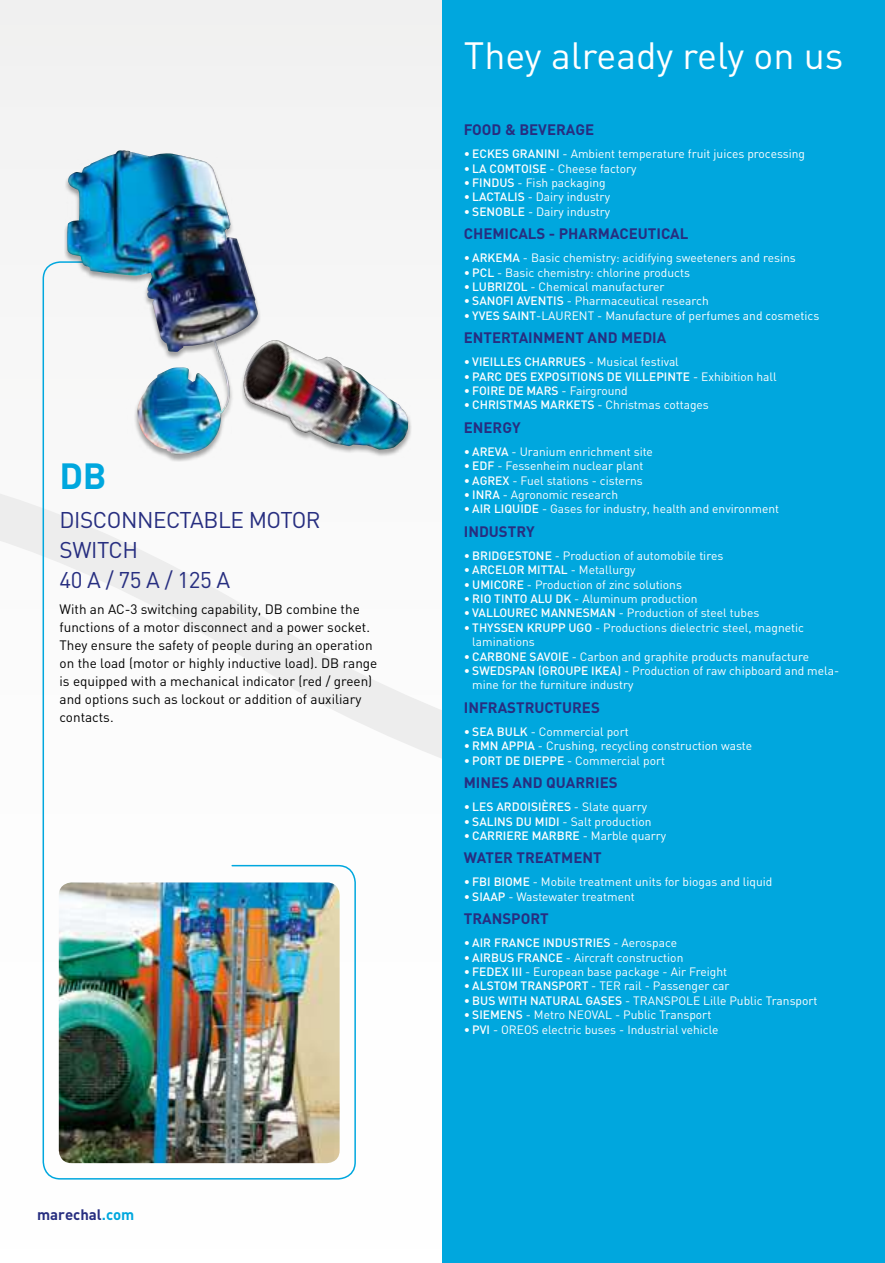
<style>
.page{position:relative;width:885px;height:1263px;background:#fff}
.page>*{position:absolute;margin:0;border:0;box-sizing:border-box;transform-origin:0 0}
.t1{font:37.5px "DIN";color:#fff}
.t2{font:700 36px "DIN";color:#00a7de}
.t3{font:22.5px/30px "DIN";letter-spacing:-.02em;color:#272e80}
.t4{font:700 15px "DIN";color:#272e80}
.t5{font:13.5px/18px "DIN";color:#000}
.t6{font:12px/14.4px "DIN";color:#fff}
.t7{font:500 12px "DIN";color:#fff}
.s1{color:#00a7de}
.s2{font-weight:500}
.s3{font-weight:400}
</style>
<div class="page">
<div style="left:0;top:0;width:442px;height:759px;background:#f3f3f3"></div>
<svg style="left:42px;top:261px;width:314px;height:919px"></svg>
<div style="left:442px;top:0;width:442px;height:1263px;background:#00a7de"></div>
<div style="left:240px;top:340px;width:171px;height:117px;background:#000;opacity:.35"></div>
<img style="left:262px;top:340px;width:146px;height:110px">
<div style="left:64px;top:151px;width:198px;height:311px;background:#000;opacity:.35"></div>
<img style="left:67px;top:150px;width:161px;height:261px">
<img style="left:59px;top:882px;width:280px;height:281px">
<h2 class="t2" style="left:60px;top:460px;width:49px">DB</h2>
<h3 class="t3" style="left:60px;top:506px;width:262px">DISCONNECTABLE MOTOR<br>SWITCH<br>40 A / 75 A / 125 A</h3>
<p class="t5" style="left:60px;top:601px;width:319px">With an AC-3 switching capability, DB combine the functions of a motor disconnect and a power socket.<br>They ensure the safety of people during an operation on the load (motor or highly inductive load). DB range is equipped with a mechanical indicator (red / green) and options such as lockout or addition of auxiliary contacts.</p>
<p class="t4" style="left:37px;top:1208px;width:99px">marechal<span class="s1">.com</span></p>
<h1 class="t1" style="left:463px;top:39px;width:381px">They already rely on us</h1>
<p class="t4" style="left:463px;top:123px;width:132px">FOOD &amp; BEVERAGE</p>
<p class="t6" style="left:463px;top:147px;width:343px">• <span class="s2">ECKES GRANINI</span> - Ambient temperature fruit juices processing</p>
<p class="t6" style="left:463px;top:162px;width:174px">• <span class="s2">LA COMTOISE</span> - Cheese factory</p>
<p class="t6" style="left:463px;top:176px;width:143px">• <span class="s2">FINDUS</span> - Fish packaging</p>
<p class="t6" style="left:463px;top:191px;width:148px">• <span class="s2">LACTALIS</span> - Dairy industry</p>
<p class="t6" style="left:463px;top:205px;width:148px">• <span class="s2">SENOBLE</span> - Dairy industry</p>
<p class="t4" style="left:463px;top:227px;width:226px">CHEMICALS - PHARMACEUTICAL</p>
<p class="t6" style="left:463px;top:251px;width:333px">• <span class="s2">ARKEMA</span> - Basic chemistry: acidifying sweeteners and resins</p>
<p class="t6" style="left:463px;top:266px;width:228px">• <span class="s2">PCL</span> - Basic chemistry: chlorine products</p>
<p class="t6" style="left:463px;top:280px;width:202px">• <span class="s2">LUBRIZOL</span> - Chemical manufacturer</p>
<p class="t6" style="left:463px;top:295px;width:246px">• <span class="s2">SANOFI AVENTIS</span> - Pharmaceutical research</p>
<p class="t6" style="left:463px;top:309px;width:357px">• <span class="s2">YVES SAINT</span>-LAURENT - Manufacture of perfumes and cosmetics</p>
<p class="t4" style="left:463px;top:331px;width:204px">ENTERTAINMENT AND MEDIA</p>
<p class="t6" style="left:463px;top:355px;width:216px">• <span class="s2">VIEILLES CHARRUES</span> - Musical festival</p>
<p class="t7" style="left:463px;top:369px;width:314px"><span class="s3">•</span> PARC DES EXPOSITIONS DE VILLEPINTE <span class="s3">- Exhibition hall</span></p>
<p class="t6" style="left:463px;top:384px;width:165px">• <span class="s2">FOIRE DE MARS</span> - Fairground</p>
<p class="t6" style="left:463px;top:399px;width:246px">• <span class="s2">CHRISTMAS MARKETS</span> - Christmas cottages</p>
<p class="t4" style="left:463px;top:421px;width:58px">ENERGY</p>
<p class="t6" style="left:463px;top:445px;width:191px">• <span class="s2">AREVA</span> - Uranium enrichment site</p>
<p class="t6" style="left:463px;top:459px;width:181px">• <span class="s2">EDF</span> - Fessenheim nuclear plant</p>
<p class="t6" style="left:463px;top:474px;width:180px">• <span class="s2">AGREX</span> - Fuel stations - cisterns</p>
<p class="t6" style="left:463px;top:488px;width:156px">• <span class="s2">INRA</span> - Agronomic research</p>
<p class="t6" style="left:463px;top:503px;width:317px">• <span class="s2">AIR LIQUIDE</span> - Gases for industry, health and environment</p>
<p class="t4" style="left:463px;top:525px;width:72px">INDUSTRY</p>
<p class="t6" style="left:463px;top:549px;width:261px">• <span class="s2">BRIDGESTONE</span> - Production of automobile tires</p>
<p class="t7" style="left:463px;top:563px;width:173px"><span class="s3">•</span> ARCELOR MITTAL <span class="s3">- Metallurgy</span></p>
<p class="t6" style="left:463px;top:578px;width:220px">• <span class="s2">UMICORE</span> - Production of zinc solutions</p>
<p class="t6" style="left:463px;top:592px;width:235px">• <span class="s2">RIO TINTO ALU DK</span> - Aluminum production</p>
<p class="t6" style="left:463px;top:607px;width:297px">• <span class="s2">VALLOUREC MANNESMAN</span> - Production of steel tubes</p>
<p class="t6" style="left:472px;top:621px;width:333px;text-indent:-9px">• <span class="s2">THYSSEN KRUPP UGO</span> - Productions dielectric steel, magnetic laminations</p>
<p class="t6" style="left:463px;top:650px;width:347px">• <span class="s2">CARBONE SAVOIE</span> - Carbon and graphite products manufacture</p>
<p class="t6" style="left:472px;top:664px;width:368px;text-indent:-9px">• <span class="s2">SWEDSPAN (GROUPE IKEA)</span> - Production of raw chipboard and mela&shy;mine for the furniture industry</p>
<p class="t4" style="left:463px;top:701px;width:138px">INFRASTRUCTURES</p>
<p class="t6" style="left:463px;top:725px;width:166px">• <span class="s2">SEA BULK</span> - Commercial port</p>
<p class="t6" style="left:463px;top:740px;width:290px">• <span class="s2">RMN APPIA</span> - Crushing, recycling construction waste</p>
<p class="t6" style="left:463px;top:754px;width:203px">• <span class="s2">PORT DE DIEPPE</span> - Commercial port</p>
<p class="t4" style="left:463px;top:776px;width:155px">MINES AND QUARRIES</p>
<p class="t7" style="left:463px;top:800px;width:185px"><span class="s3">•</span> LES ARDOISIÈRES <span class="s3">- Slate quarry</span></p>
<p class="t6" style="left:463px;top:815px;width:189px">• <span class="s2">SALINS DU MIDI</span> - Salt production</p>
<p class="t6" style="left:463px;top:829px;width:204px">• <span class="s2">CARRIERE MARBRE</span> - Marble quarry</p>
<p class="t4" style="left:463px;top:851px;width:139px">WATER TREATMENT</p>
<p class="t6" style="left:463px;top:876px;width:310px">• <span class="s2">FBI BIOME</span> - Mobile treatment units for biogas and liquid</p>
<p class="t6" style="left:463px;top:890px;width:172px">• <span class="s2">SIAAP</span> - Wastewater treatment</p>
<p class="t4" style="left:463px;top:912px;width:86px">TRANSPORT</p>
<p class="t7" style="left:463px;top:936px;width:215px"><span class="s3">•</span> AIR FRANCE INDUSTRIES <span class="s3">- Aerospace</span></p>
<p class="t6" style="left:463px;top:951px;width:221px">• <span class="s2">AIRBUS FRANCE</span> - Aircraft construction</p>
<p class="t6" style="left:463px;top:965px;width:265px">• <span class="s2">FEDEX III</span> - European base package - Air Freight</p>
<p class="t6" style="left:463px;top:980px;width:267px">• <span class="s2">ALSTOM TRANSPORT</span> - TER rail - Passenger car</p>
<p class="t6" style="left:463px;top:994px;width:355px">• <span class="s2">BUS WITH NATURAL GASES</span> - TRANSPOLE Lille Public Transport</p>
<p class="t6" style="left:463px;top:1008px;width:249px">• <span class="s2">SIEMENS</span> - Metro NEOVAL - Public Transport</p>
<p class="t6" style="left:463px;top:1023px;width:256px">• <span class="s2">PVI</span> - OREOS electric buses - Industrial vehicle</p>
</div>
